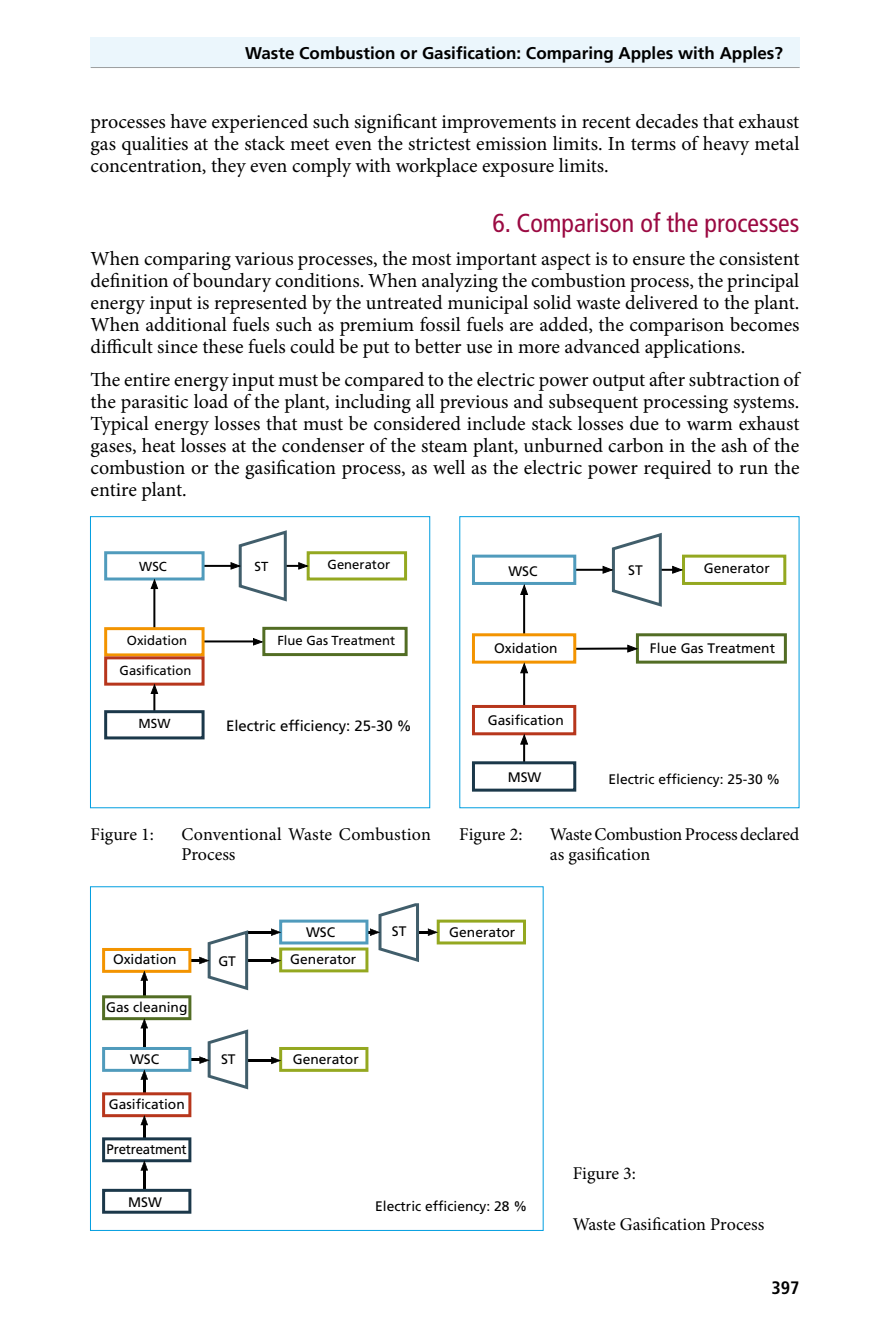
<style>
.page{position:relative;width:879px;height:1333px;background:#fff}
.page>*{position:absolute;margin:0;border:0;box-sizing:border-box;transform-origin:0 0}
.t1{font:condensed 26px "Frutiger";color:#9b0a42}
.t2{font:20px/22px "Minion Pro";color:#000;text-align:justify}
.t3{font:18px/20px "Minion Pro";color:#000}
.t4{font:700 condensed 18px "Frutiger";color:#000}
.t5{font:700 17px "Frutiger";color:#000}
.t6{font:15px "Frutiger";color:#000}
.t7{font:13.8px "Frutiger";color:#000}
.t8{font:13.8px "Frutiger";color:#000;scale:.96 1}
.t9{font:13px "Frutiger";color:#000}
</style>
<div class="page">
<div style="left:90px;top:37px;width:709px;height:31px;background:#ebf6fc"></div>
<hr style="left:91px;top:67px;width:708px;height:1px;background:#9c9e9f">
<hr style="left:153px;top:582px;width:2px;height:46px;background:#000">
<hr style="left:153px;top:691px;width:2px;height:21px;background:#000">
<hr style="left:203px;top:565px;width:32px;height:2px;background:#000">
<hr style="left:203px;top:640px;width:53px;height:2px;background:#000">
<div style="left:104px;top:627px;width:100px;height:29px;border:3px solid #f39400"></div>
<div style="left:104px;top:656px;width:100px;height:29px;border:3px solid #b7361c"></div>
<div style="left:262px;top:627px;width:145px;height:29px;border:3px solid #526d24"></div>
<div style="left:104px;top:551px;width:100px;height:29px;border:3px solid #509bbc"></div>
<div style="left:307px;top:551px;width:100px;height:29px;border:3px solid #94a820"></div>
<div style="left:104px;top:710px;width:100px;height:29px;border:3px solid #1b384a"></div>
<svg style="left:230px;top:530px;width:79px;height:72px"></svg>
<svg style="left:253px;top:637px;width:11px;height:8px"></svg>
<svg style="left:150px;top:683px;width:8px;height:11px"></svg>
<svg style="left:150px;top:578px;width:8px;height:11px"></svg>
<div style="left:90px;top:516px;width:340px;height:292px;border:1px solid #009ee0"></div>
<hr style="left:523px;top:741px;width:2px;height:21px;background:#000">
<hr style="left:523px;top:668px;width:2px;height:38px;background:#000">
<hr style="left:575px;top:569px;width:30px;height:2px;background:#000">
<div style="left:682px;top:554px;width:104px;height:31px;border:3px solid #94a820"></div>
<div style="left:636px;top:633px;width:151px;height:30px;border:3px solid #526d24"></div>
<div style="left:472px;top:554px;width:104px;height:31px;border:3px solid #509bbc"></div>
<hr style="left:575px;top:647px;width:56px;height:2px;background:#000">
<hr style="left:523px;top:590px;width:2px;height:45px;background:#000">
<div style="left:472px;top:705px;width:104px;height:30px;border:3px solid #b7361c"></div>
<div style="left:472px;top:633px;width:104px;height:30px;border:3px solid #f39400"></div>
<div style="left:472px;top:761px;width:104px;height:30px;border:3px solid #1b384a"></div>
<svg style="left:520px;top:583px;width:8px;height:12px"></svg>
<svg style="left:520px;top:662px;width:8px;height:11px"></svg>
<svg style="left:520px;top:733px;width:8px;height:12px"></svg>
<svg style="left:627px;top:644px;width:11px;height:9px"></svg>
<svg style="left:602px;top:533px;width:81px;height:74px"></svg>
<hr style="left:143px;top:1167px;width:2px;height:23px;background:#000">
<hr style="left:247px;top:1059px;width:27px;height:2px;background:#000">
<hr style="left:247px;top:959px;width:25px;height:2px;background:#000">
<hr style="left:247px;top:931px;width:27px;height:2px;background:#000">
<svg style="left:102px;top:1188px;width:89px;height:25px"></svg>
<svg style="left:271px;top:1047px;width:97px;height:24px"></svg>
<svg style="left:102px;top:930px;width:146px;height:240px"></svg>
<svg style="left:271px;top:903px;width:255px;height:69px"></svg>
<p class="t5" style="left:245px;top:43px;width:539px">Waste Combustion or Gasification: Comparing Apples with Apples?</p>
<p class="t2" style="left:91px;top:111px;width:710px">processes have experienced such significant improvements in recent decades that exhaust gas qualities at the stack meet even the strictest emission limits. In terms of heavy metal concentration, they even comply with workplace exposure limits.</p>
<h1 class="t1" style="left:492px;top:207px;width:309px">6. Comparison of the processes</h1>
<p class="t2" style="left:91px;top:247px;width:710px">When comparing various processes, the most important aspect is to ensure the consistent definition of boundary conditions. When analyzing the combustion process, the principal energy input is represented by the untreated municipal solid waste delivered to the plant.<br>When additional fuels such as premium fossil fuels are added, the comparison becomes difficult since these fuels could be put to better use in more advanced applications.</p>
<p class="t2" style="left:91px;top:369px;width:710px">The entire energy input must be compared to the electric power output after subtraction of the parasitic load of the plant, including all previous and subsequent processing systems.<br>Typical energy losses that must be considered include stack losses due to warm exhaust gases, heat losses at the condenser of the steam plant, unburned carbon in the ash of the combustion or the gasification process, as well as the electric power required to run the entire plant.</p>
<p class="t9" style="left:139px;top:559px;width:29px">WSC</p>
<p class="t9" style="left:254px;top:559px;width:15px">ST</p>
<p class="t9" style="left:328px;top:557px;width:64px">Generator</p>
<p class="t9" style="left:127px;top:633px;width:62px">Oxidation</p>
<p class="t9" style="left:277px;top:632px;width:119px">Flue Gas Treatment</p>
<p class="t9" style="left:120px;top:662px;width:73px">Gasification</p>
<p class="t9" style="left:139px;top:716px;width:33px">MSW</p>
<p class="t6" style="left:226px;top:717px;width:187px">Electric efficiency: 25-30 %</p>
<p class="t7" style="left:508px;top:563px;width:31px">WSC</p>
<p class="t7" style="left:628px;top:562px;width:16px">ST</p>
<p class="t7" style="left:704px;top:560px;width:67px">Generator</p>
<p class="t7" style="left:494px;top:640px;width:65px">Oxidation</p>
<p class="t7" style="left:488px;top:711px;width:77px">Gasification</p>
<p class="t7" style="left:650px;top:640px;width:127px">Flue Gas Treatment</p>
<p class="t7" style="left:508px;top:768px;width:35px">MSW</p>
<p class="t7" style="left:608px;top:770px;width:173px">Electric efficiency: 25-30 %</p>
<p class="t3" style="left:91px;top:824px;width:65px">Figure 1:</p>
<p class="t3" style="left:181px;top:824px;width:251px">Conventional Waste Combustion<br>Process</p>
<p class="t3" style="left:459px;top:824px;width:65px">Figure 2:</p>
<p class="t3" style="left:550px;top:824px;width:251px">Waste Combustion Process declared as gasification</p>
<p class="t7" style="left:113px;top:951px;width:65px">Oxidation</p>
<p class="t7" style="left:106px;top:998px;width:83px">Gas cleaning</p>
<p class="t7" style="left:218px;top:952px;width:19px">GT</p>
<p class="t7" style="left:130px;top:1051px;width:31px">WSC</p>
<p class="t7" style="left:221px;top:1050px;width:16px">ST</p>
<p class="t7" style="left:109px;top:1096px;width:77px">Gasification</p>
<p class="t8" style="left:107px;top:1141px;width:85px">Pretreatment</p>
<p class="t7" style="left:128px;top:1193px;width:35px">MSW</p>
<p class="t7" style="left:306px;top:924px;width:31px">WSC</p>
<p class="t7" style="left:290px;top:950px;width:67px">Generator</p>
<p class="t7" style="left:392px;top:923px;width:16px">ST</p>
<p class="t7" style="left:449px;top:923px;width:67px">Generator</p>
<p class="t7" style="left:293px;top:1051px;width:67px">Generator</p>
<p class="t7" style="left:375px;top:1197px;width:153px">Electric efficiency: 28 %</p>
<p class="t3" style="left:573px;top:1163px;width:65px">Figure 3:</p>
<p class="t3" style="left:573px;top:1214px;width:193px">Waste Gasification Process</p>
<p class="t4" style="left:771px;top:1276px;width:30px">397</p>
</div>
